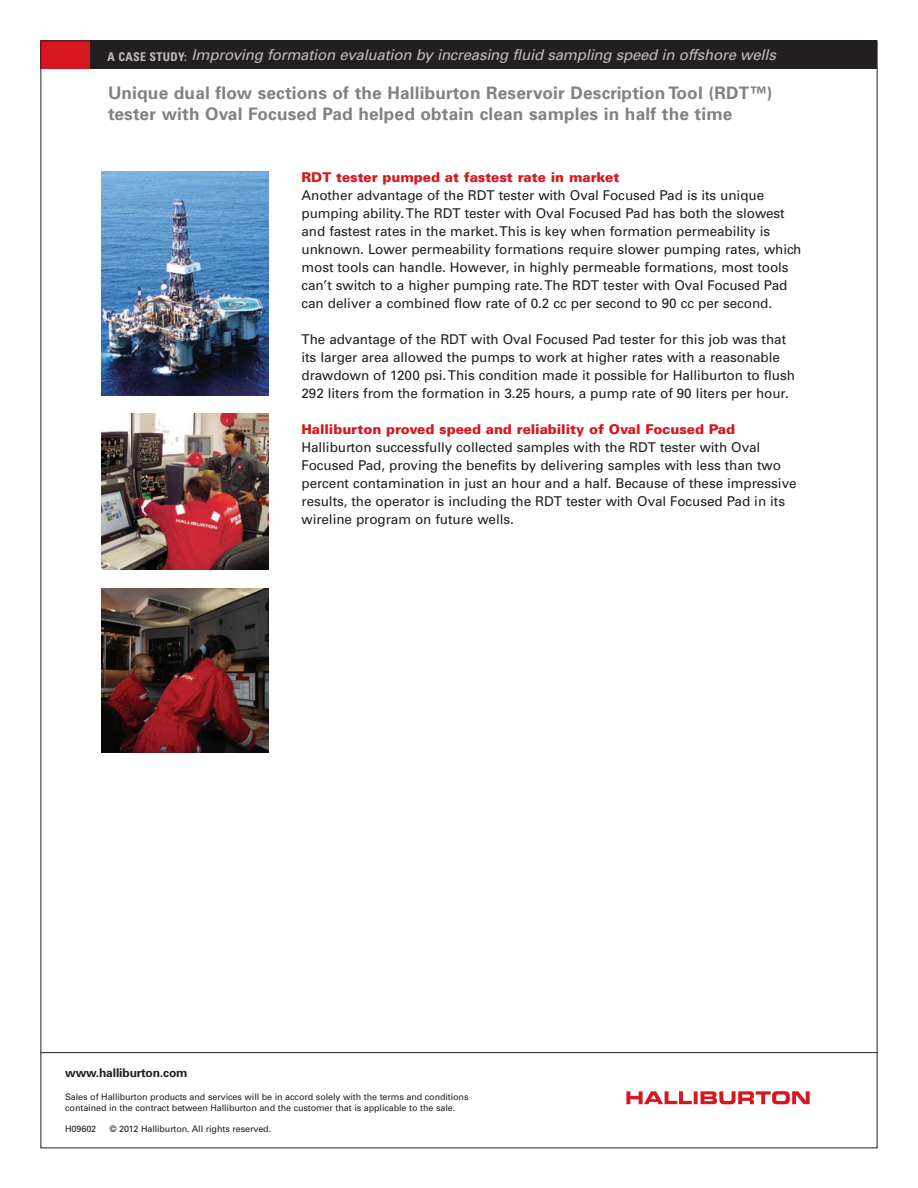
<style>
.page{position:relative;width:918px;height:1188px;background:#fff}
.page>*{position:absolute;margin:0;border:0;box-sizing:border-box;transform-origin:0 0}
.t1{font:700 17.25px/21px "Univers";letter-spacing:.01em;color:#808285}
.t2{font:italic 15px "Univers";letter-spacing:-.015em;color:#bcbdc0}
.t3{font:13.5px/18px "Univers";letter-spacing:-.005em;color:#231f20}
.t4{font:900 13.5px "Univers";letter-spacing:-.005em;color:#d7171f}
.t5{font:700 12px "Univers";letter-spacing:-.01em;color:#231f20}
.t6{font:9px/10.5px "Univers";letter-spacing:-.01em;color:#231f20}
.s1{font-weight:700;font-style:normal;font-stretch:condensed;font-size:12px}
</style>
<div class="page">
<svg style="left:626px;top:1091px;width:184px;height:13px"></svg>
<div style="left:40px;top:40px;width:838px;height:29px;background:#231f20"></div>
<div style="left:40px;top:40px;width:50px;height:29px;background:#d7171f"></div>
<hr style="left:40px;top:1052px;width:838px;height:1px;background:#231f20">
<img style="left:102px;top:589px;width:166px;height:163px">
<img style="left:102px;top:171px;width:166px;height:224px">
<img style="left:102px;top:414px;width:166px;height:156px">
<p class="t2" style="left:108px;top:45px;width:670px"><span class="s1">A CASE STUDY:</span> Improving formation evaluation by increasing fluid sampling speed in offshore wells</p>
<p class="t1" style="left:108px;top:81px;width:666px">Unique dual flow sections of the Halliburton Reservoir Description Tool (RDT™) tester with Oval Focused Pad helped obtain clean samples in half the time</p>
<p class="t4" style="left:302px;top:169px;width:319px">RDT tester pumped at fastest rate in market</p>
<p class="t3" style="left:302px;top:186px;width:501px">Another advantage of the RDT tester with Oval Focused Pad is its unique pumping ability. The RDT tester with Oval Focused Pad has both the slowest and fastest rates in the market. This is key when formation permeability is unknown. Lower permeability formations require slower pumping rates, which most tools can handle. However, in highly permeable formations, most tools can’t switch to a higher pumping rate. The RDT tester with Oval Focused Pad can deliver a combined flow rate of 0.2 cc per second to 90 cc per second.</p>
<p class="t3" style="left:302px;top:330px;width:495px">The advantage of the RDT with Oval Focused Pad tester for this job was that its larger area allowed the pumps to work at higher rates with a reasonable drawdown of 1200 psi. This condition made it possible for Halliburton to flush 292 liters from the formation in 3.25 hours, a pump rate of 90 liters per hour.</p>
<p class="t4" style="left:302px;top:421px;width:435px">Halliburton proved speed and reliability of Oval Focused Pad</p>
<p class="t3" style="left:302px;top:438px;width:497px">Halliburton successfully collected samples with the RDT tester with Oval Focused Pad, proving the benefits by delivering samples with less than two percent contamination in just an hour and a half. Because of these impressive results, the operator is including the RDT tester with Oval Focused Pad in its wireline program on future wells.</p>
<p class="t5" style="left:65px;top:1065px;width:124px">www.halliburton.com</p>
<p class="t6" style="left:65px;top:1092px;width:405px">Sales of Halliburton products and services will be in accord solely with the terms and conditions contained in the contract between Halliburton and the customer that is applicable to the sale.</p>
<p class="t6" style="left:65px;top:1123px;width:33px">H09602</p>
<p class="t6" style="left:110px;top:1123px;width:163px">© 2012 Halliburton. All rights reserved.</p>
</div>
